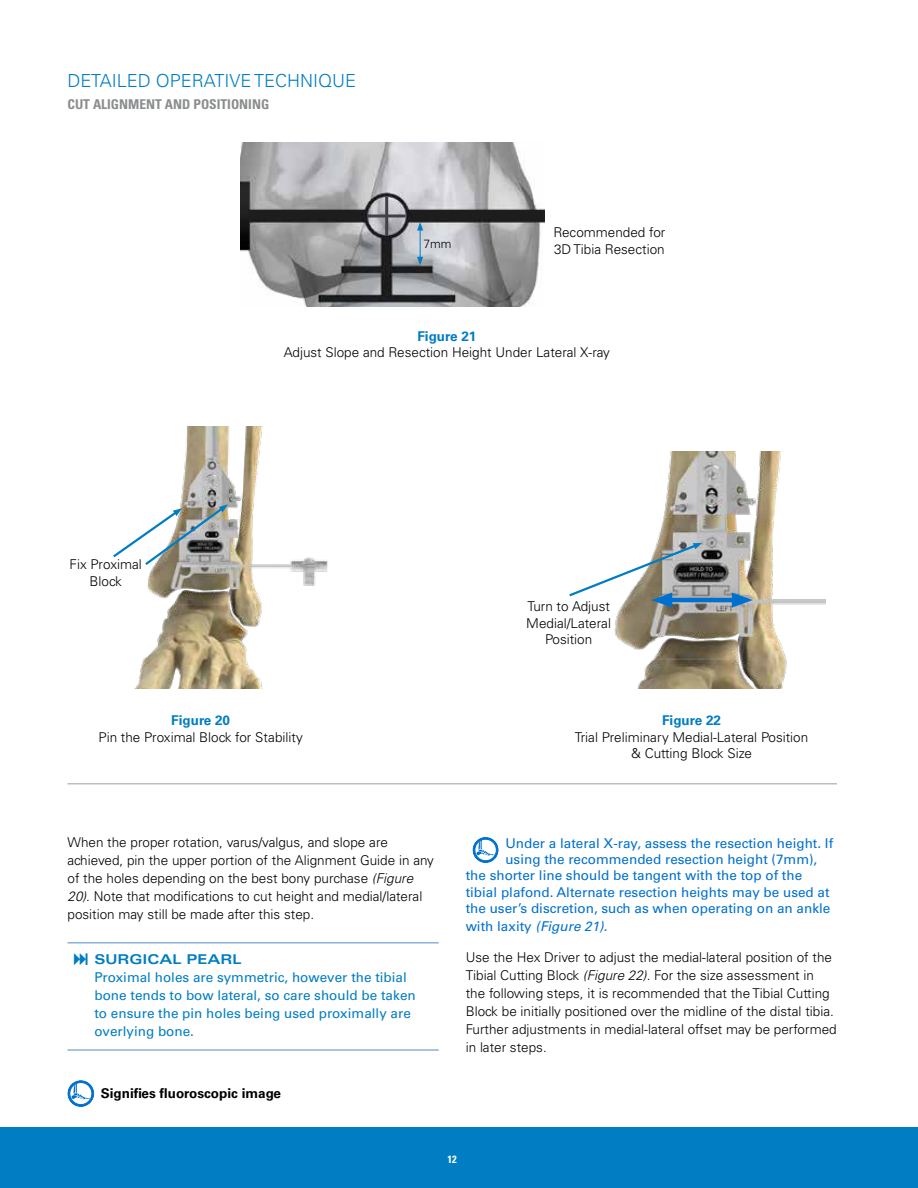
<style>
.page{position:relative;width:918px;height:1188px;background:#fff}
.page>*{position:absolute;margin:0;border:0;box-sizing:border-box;transform-origin:0 0}
.t1{font:300 18px "Univers LT Std";color:#007dc3}
.t2{font:300 13.5px/18px "Univers LT Std";color:#000}
.t3{font:13.5px "Univers LT Std";color:#0070ce}
.t4{font:13.5px/18px "Univers LT Std";color:#007dc3}
.t5{font:700 condensed 13.5px "Univers LT Std";color:#8a8c8e}
.t6{font:700 13.5px "Univers LT Std";color:#000}
.t7{font:700 13.5px "Univers LT Std";color:#007dc3}
.t8{font:700 expanded 13.5px "Univers LT Std";color:#007dc3}
.t9{font:300 12px "Univers LT Std";color:#000}
.t10{font:700 condensed 10.5px "Univers LT Std";color:#fff}
.s1{font-style:italic}
</style>
<div class="page">
<div style="left:0;top:1127px;width:918px;height:61px;background:#007dc3"></div>
<hr style="left:68px;top:783px;width:769px;height:1px;background:#bcbec0">
<hr style="left:68px;top:942px;width:371px;height:2px;background:#8ab0dd">
<hr style="left:68px;top:1049px;width:371px;height:2px;background:#8ab0dd">
<svg style="left:472px;top:837px;width:27px;height:26px"></svg>
<div style="left:473px;top:837px;width:25px;height:26px;border:1px solid #0070ce;border-radius:50%"></div>
<svg style="left:475px;top:839px;width:21px;height:22px"></svg>
<img style="left:134px;top:427px;width:194px;height:262px">
<img style="left:113px;top:504px;width:115px;height:63px">
<svg style="left:67px;top:1080px;width:27px;height:27px"></svg>
<div style="left:68px;top:1081px;width:26px;height:26px;border:1px solid #0070ce;border-radius:50%"></div>
<svg style="left:70px;top:1082px;width:22px;height:23px"></svg>
<img style="left:614px;top:452px;width:212px;height:237px">
<hr style="left:664px;top:598px;width:76px;height:4px;background:#0070ce">
<svg style="left:732px;top:592px;width:21px;height:16px"></svg>
<svg style="left:569px;top:543px;width:133px;height:65px"></svg>
<img style="left:240px;top:142px;width:304px;height:164px">
<hr style="left:420px;top:228px;width:1px;height:31px;background:#007dc3">
<svg style="left:417px;top:222px;width:6px;height:9px"></svg>
<svg style="left:417px;top:257px;width:6px;height:8px"></svg>
<hr style="left:368px;top:214px;width:38px;height:3px;background:#414042">
<hr style="left:385px;top:197px;width:3px;height:38px;background:#414042">
<h1 class="t1" style="left:68px;top:70px;width:290px">DETAILED OPERATIVE TECHNIQUE</h1>
<p class="t5" style="left:68px;top:95px;width:203px">CUT ALIGNMENT AND POSITIONING</p>
<p class="t9" style="left:424px;top:236px;width:30px">7mm</p>
<p class="t2" style="left:553px;top:224px;width:114px;line-height:16.5px">Recommended for<br>3D Tibia Resection</p>
<p class="t2" style="left:70px;top:556px;width:74px;line-height:16.5px;text-align:center">Fix Proximal<br>Block</p>
<p class="t7" style="left:417px;top:328px;width:60px">Figure 21</p>
<p class="t2" style="left:284px;top:343px;width:328px">Adjust Slope and Resection Height Under Lateral X-ray</p>
<p class="t2" style="left:526px;top:598px;width:86px;line-height:16.5px;text-align:center">Turn to Adjust<br>Medial/Lateral<br>Position</p>
<p class="t7" style="left:171px;top:713px;width:60px">Figure 20</p>
<p class="t2" style="left:98px;top:728px;width:206px">Pin the Proximal Block for Stability</p>
<p class="t7" style="left:662px;top:713px;width:60px">Figure 22</p>
<p class="t2" style="left:575px;top:729px;width:235px;line-height:16.5px;text-align:center">Trial Preliminary Medial-Lateral Position &amp; Cutting Block Size</p>
<p class="t2" style="left:68px;top:833px;width:368px">When the proper rotation, varus/valgus, and slope are achieved, pin the upper portion of the Alignment Guide in any of the holes depending on the best bony purchase <span class="s1">(Figure 20)</span>. Note that modifications to cut height and medial/lateral position may still be made after this step.</p>
<p class="t8" style="left:94px;top:951px;width:149px">SURGICAL PEARL</p>
<p class="t4" style="left:94px;top:968px;width:323px">Proximal holes are symmetric, however the tibial bone tends to bow lateral, so care should be taken to ensure the pin holes being used proximally are overlying bone.</p>
<p class="t6" style="left:101px;top:1086px;width:182px">Signifies fluoroscopic image</p>
<p class="t3" style="left:505px;top:835px;width:329px">Under a lateral X-ray, assess the resection height. If</p>
<p class="t3" style="left:505px;top:851px;width:314px">using the recommended resection height (7mm),</p>
<p class="t3" style="left:466px;top:868px;width:338px">the shorter line should be tangent with the top of the</p>
<p class="t3" style="left:466px;top:884px;width:365px">tibial plafond. Alternate resection heights may be used at</p>
<p class="t3" style="left:466px;top:900px;width:366px">the user’s discretion, such as when operating on an ankle</p>
<p class="t3" style="left:466px;top:918px;width:143px">with laxity <span class="s1">(Figure 21)</span>.</p>
<p class="t2" style="left:466px;top:949px;width:372px">Use the Hex Driver to adjust the medial-lateral position of the Tibial Cutting Block <span class="s1">(Figure 22)</span>. For the size assessment in the following steps, it is recommended that the Tibial Cutting Block be initially positioned over the midline of the distal tibia.<br>Further adjustments in medial-lateral offset may be performed in later steps.</p>
<p class="t10" style="left:448px;top:1153px;width:11px">12</p>
</div>
